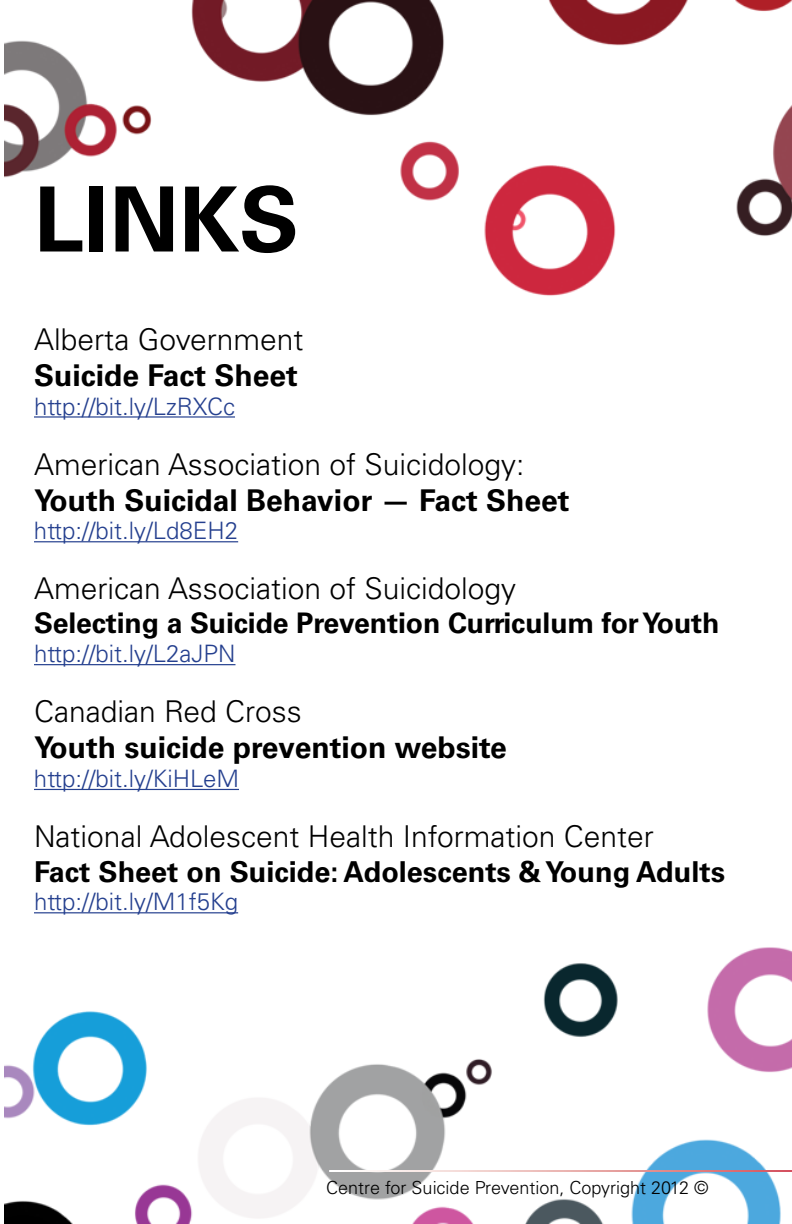
<style>
.page{position:relative;width:792px;height:1224px;background:#fff}
.page>*{position:absolute;margin:0;border:0;box-sizing:border-box;transform-origin:0 0}
.t1{font:700 90px "Univers";color:#000}
.t2{font:300 30px "Univers";color:#000}
.t3{font:700 30px "Univers";color:#000}
.t4{font:700 28.8px "Univers";color:#000}
.t5{font:700 28.4px "Univers";letter-spacing:-.005em;color:#000}
.t6{font:300 24px "Univers";color:#25408f}
.t7{font:300 18px "Univers";color:#000}
</style>
<div class="page">
<img style="left:4px;top:1px;width:788px;height:1222px">
<hr style="left:329px;top:1170px;width:463px;height:2px;background:#fff">
<hr style="left:34px;top:416px;width:201px;height:2px;background:#25408f">
<hr style="left:34px;top:541px;width:204px;height:1px;background:#25408f">
<hr style="left:34px;top:664px;width:202px;height:1px;background:#25408f">
<hr style="left:34px;top:789px;width:205px;height:1px;background:#25408f">
<hr style="left:34px;top:912px;width:204px;height:1px;background:#25408f">
<h1 class="t1" style="left:34px;top:167px;width:267px">LINKS</h1>
<p class="t2" style="left:34px;top:321px;width:271px">Alberta Government</p>
<p class="t3" style="left:34px;top:358px;width:265px">Suicide Fact Sheet</p>
<p class="t6" style="left:34px;top:392px;width:203px">http://bit.ly/LzRXCc</p>
<p class="t2" style="left:34px;top:446px;width:492px">American Association of Suicidology:</p>
<p class="t3" style="left:34px;top:482px;width:537px">Youth Suicidal Behavior — Fact Sheet</p>
<p class="t6" style="left:34px;top:516px;width:206px">http://bit.ly/Ld8EH2</p>
<p class="t2" style="left:34px;top:571px;width:484px">American Association of Suicidology</p>
<p class="t5" style="left:34px;top:607px;width:687px">Selecting a Suicide Prevention Curriculum for Youth</p>
<p class="t6" style="left:34px;top:639px;width:203px">http://bit.ly/L2aJPN</p>
<p class="t2" style="left:34px;top:694px;width:269px">Canadian Red Cross</p>
<p class="t3" style="left:34px;top:730px;width:474px">Youth suicide prevention website</p>
<p class="t6" style="left:34px;top:764px;width:207px">http://bit.ly/KiHLeM</p>
<p class="t2" style="left:34px;top:818px;width:621px">National Adolescent Health Information Center</p>
<p class="t4" style="left:34px;top:855px;width:693px">Fact Sheet on Suicide: Adolescents &amp; Young Adults</p>
<p class="t6" style="left:34px;top:887px;width:206px">http://bit.ly/M1f5Kg</p>
<p class="t7" style="left:326px;top:1177px;width:384px">Centre for Suicide Prevention, Copyright 2012 ©</p>
</div>
